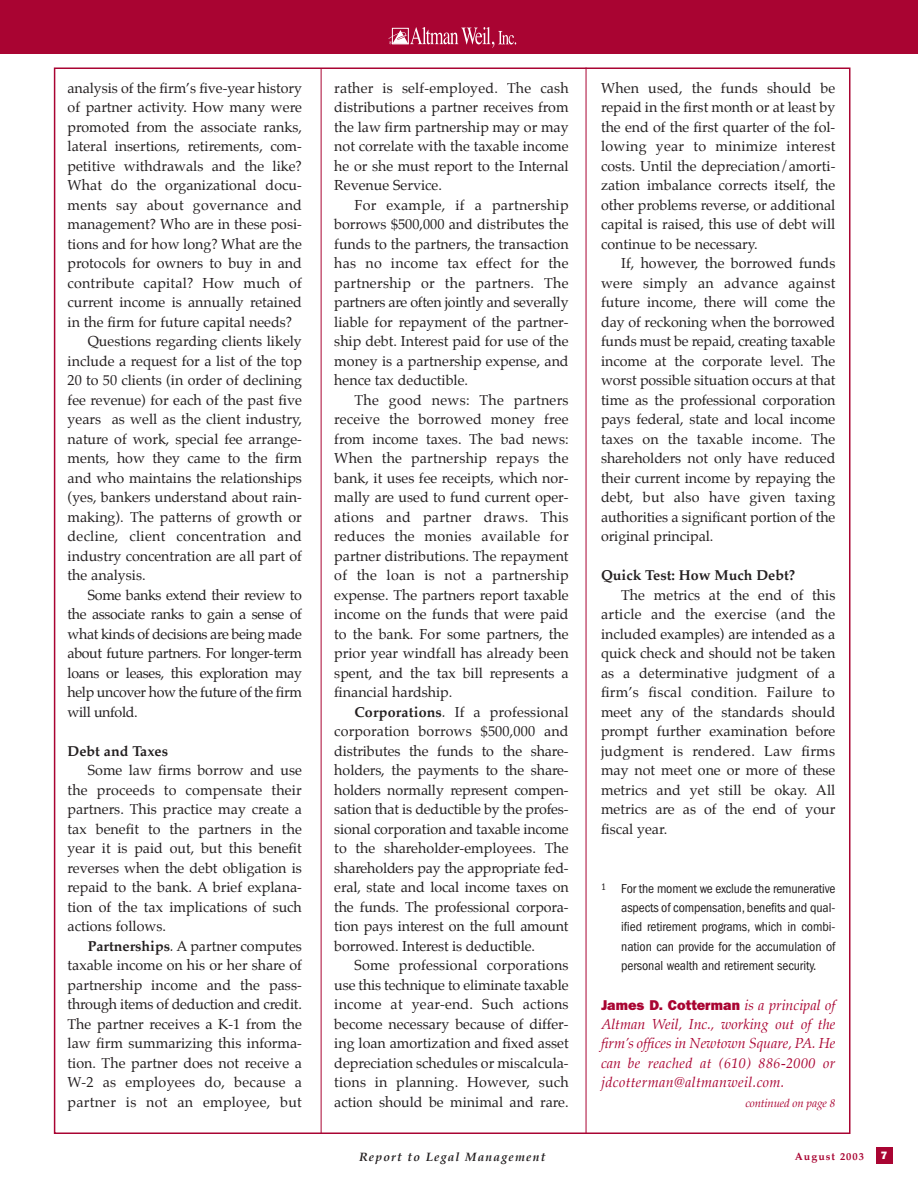
<style>
.page{position:relative;width:918px;height:1188px;background:#fff}
.page>*{position:absolute;margin:0;border:0;box-sizing:border-box;transform-origin:0 0}
.t1{font:14.25px/19.5px "Palatino";color:#231f20;text-align:justify}
.t2{font:14.25px "Palatino";letter-spacing:-.025em;color:#231f20}
.t3{font:italic 14.25px/19.5px "Palatino";letter-spacing:.025em;color:#a90432;text-align:justify}
.t4{font:700 14.25px "Palatino";color:#231f20}
.t5{font:14.25px "Palatino";letter-spacing:.02em;color:#231f20}
.t6{font:800 14.25px "Franklin Gothic";color:#a90432}
.t7{font:condensed 13.5px/19.5px "Franklin Gothic";letter-spacing:-.005em;color:#231f20;text-align:justify}
.t8{font:italic 700 12px "Palatino";letter-spacing:.1em;color:#231f20}
.t9{font:italic 11.4px "Palatino";letter-spacing:-.015em;color:#a90432}
.t10{font:800 10.8px "Franklin Gothic";color:#fff}
.t11{font:700 10.5px "Palatino";letter-spacing:.1em;color:#a90432}
.s1{font-weight:700}
.s2{font-style:italic}
.s3{font-size:9.75px}
.s4{font-family:"Palatino";font-weight:400;font-style:italic}
</style>
<div class="page">
<div style="left:0;top:0;width:918px;height:54px;background:#a90432"></div>
<div style="left:876px;top:1148px;width:16px;height:16px;background:#a90432"></div>
<svg style="left:388px;top:27px;width:128px;height:21px"></svg>
<hr style="left:321px;top:68px;width:1px;height:1066px;background:#a90432">
<hr style="left:586px;top:67px;width:1px;height:1067px;background:#a90432">
<p class="t1" style="left:68px;top:79px;width:236px">analysis of the firm’s five-year history</p>
<p class="t1" style="left:68px;top:99px;width:236px">of partner activity. How many were</p>
<p class="t1" style="left:68px;top:118px;width:236px">promoted from the associate ranks,</p>
<p class="t1" style="left:68px;top:138px;width:236px">lateral insertions, retirements, com-</p>
<p class="t1" style="left:68px;top:157px;width:236px">petitive withdrawals and the like?</p>
<p class="t1" style="left:68px;top:177px;width:236px">What do the organizational docu-</p>
<p class="t1" style="left:68px;top:196px;width:236px">ments say about governance and</p>
<p class="t1" style="left:68px;top:216px;width:236px">management? Who are in these posi-</p>
<p class="t1" style="left:68px;top:235px;width:236px">tions and for how long? What are the</p>
<p class="t1" style="left:68px;top:255px;width:236px">protocols for owners to buy in and</p>
<p class="t1" style="left:68px;top:274px;width:236px">contribute capital? How much of</p>
<p class="t1" style="left:68px;top:294px;width:236px">current income is annually retained</p>
<p class="t1" style="left:68px;top:313px;width:226px">in the firm for future capital needs?</p>
<p class="t1" style="left:88px;top:333px;width:216px">Questions regarding clients likely</p>
<p class="t1" style="left:68px;top:352px;width:236px">include a request for a list of the top</p>
<p class="t1" style="left:68px;top:372px;width:236px">20 to 50 clients (in order of declining</p>
<p class="t1" style="left:68px;top:391px;width:236px">fee revenue) for each of the past five</p>
<p class="t1" style="left:68px;top:411px;width:236px">years as well as the client industry,</p>
<p class="t1" style="left:68px;top:430px;width:236px">nature of work, special fee arrange-</p>
<p class="t1" style="left:68px;top:450px;width:236px">ments, how they came to the firm</p>
<p class="t1" style="left:68px;top:469px;width:236px">and who maintains the relationships</p>
<p class="t1" style="left:68px;top:489px;width:236px">(yes, bankers understand about rain-</p>
<p class="t1" style="left:68px;top:508px;width:236px">making). The patterns of growth or</p>
<p class="t5" style="left:68px;top:530px;width:236px">decline, client concentration and</p>
<p class="t1" style="left:68px;top:547px;width:236px">industry concentration are all part of</p>
<p class="t1" style="left:68px;top:567px;width:80px">the analysis.</p>
<p class="t2" style="left:88px;top:588px;width:216px">Some banks extend their review to</p>
<p class="t2" style="left:68px;top:608px;width:236px">the associate ranks to gain a sense of</p>
<p class="t2" style="left:68px;top:627px;width:236px">what kinds of decisions are being made</p>
<p class="t2" style="left:68px;top:647px;width:236px">about future partners. For longer-term</p>
<p class="t2" style="left:68px;top:666px;width:236px">loans or leases, this exploration may</p>
<p class="t2" style="left:68px;top:686px;width:236px">help uncover how the future of the firm</p>
<p class="t2" style="left:68px;top:705px;width:72px">will unfold.</p>
<p class="t4" style="left:68px;top:744px;width:102px">Debt and Taxes</p>
<p class="t1" style="left:68px;top:762px;width:236px;text-indent:20px">Some law firms borrow and use the proceeds to compensate their partners. This practice may create a tax benefit to the partners in the year it is paid out, but this benefit reverses when the debt obligation is repaid to the bank. A brief explana&shy;tion of the tax implications of such actions follows.</p>
<p class="t1" style="left:68px;top:937px;width:236px;text-indent:20px"><span class="s1">Partnerships</span><span class="s2">.</span> A partner computes taxable income on his or her share of partnership income and the pass&shy;through items of deduction and credit.<br>The partner receives a K-1 from the law firm summarizing this informa&shy;tion. The partner does not receive a W-2 as employees do, because a partner is not an employee, but</p>
<p class="t1" style="left:334px;top:79px;width:236px">rather is self-employed. The cash distributions a partner receives from the law firm partnership may or may not correlate with the taxable income he or she must report to the Internal Revenue Service.</p>
<p class="t1" style="left:334px;top:196px;width:236px;text-indent:20px">For example, if a partnership borrows $500,000 and distributes the funds to the partners, the transaction has no income tax effect for the partnership or the partners. The partners are often jointly and severally liable for repayment of the partner&shy;ship debt. Interest paid for use of the money is a partnership expense, and hence tax deductible.</p>
<p class="t1" style="left:334px;top:391px;width:236px;text-indent:20px">The good news: The partners receive the borrowed money free from income taxes. The bad news:<br>When the partnership repays the bank, it uses fee receipts, which nor&shy;mally are used to fund current oper&shy;ations and partner draws. This reduces the monies available for partner distributions. The repayment of the loan is not a partnership expense. The partners report taxable income on the funds that were paid to the bank. For some partners, the prior year windfall has already been spent, and the tax bill represents a financial hardship.</p>
<p class="t1" style="left:334px;top:703px;width:236px;text-indent:20px"><span class="s1">Corporations</span><span class="s2">.</span> If a professional corporation borrows $500,000 and distributes the funds to the share&shy;holders, the payments to the share&shy;holders normally represent compen&shy;sation that is deductible by the profes&shy;sional corporation and taxable income to the shareholder-employees. The shareholders pay the appropriate fed&shy;eral, state and local income taxes on the funds. The professional corpora&shy;tion pays interest on the full amount borrowed. Interest is deductible.</p>
<p class="t1" style="left:334px;top:957px;width:236px;text-indent:20px">Some professional corporations use this technique to eliminate taxable income at year-end. Such actions become necessary because of differ&shy;ing loan amortization and fixed asset depreciation schedules or miscalcula&shy;tions in planning. However, such action should be minimal and rare.</p>
<p class="t1" style="left:601px;top:79px;width:236px">When used, the funds should be repaid in the first month or at least by the end of the first quarter of the fol&shy;lowing year to minimize interest costs. Until the depreciation/amorti&shy;zation imbalance corrects itself, the other problems reverse, or additional capital is raised, this use of debt will continue to be necessary.</p>
<p class="t1" style="left:601px;top:255px;width:236px;text-indent:20px">If, however, the borrowed funds were simply an advance against future income, there will come the day of reckoning when the borrowed funds must be repaid, creating taxable income at the corporate level. The worst possible situation occurs at that time as the professional corporation pays federal, state and local income taxes on the taxable income. The shareholders not only have reduced their current income by repaying the debt, but also have given taxing authorities a significant portion of the original principal.</p>
<p class="t4" style="left:601px;top:569px;width:196px">Quick Test: How Much Debt?</p>
<p class="t1" style="left:601px;top:586px;width:236px;text-indent:20px">The metrics at the end of this article and the exercise (and the included examples) are intended as a quick check and should not be taken as a determinative judgment of a firm’s fiscal condition. Failure to meet any of the standards should prompt further examination before judgment is rendered. Law firms may not meet one or more of these metrics and yet still be okay. All metrics are as of the end of your fiscal year.</p>
<p class="t7" style="left:621px;top:879px;width:216px;text-indent:-20px"><span class="s3">1</span> For the moment we exclude the remunerative aspects of compensation, benefits and qual&shy;ified retirement programs, which in combi&shy;nation can provide for the accumulation of personal wealth and retirement security.</p>
<p class="t6" style="left:601px;top:1000px;width:236px">James D. Cotterman <span class="s4">is a principal of</span></p>
<p class="t3" style="left:601px;top:1015px;width:236px">Altman Weil, Inc., working out of the firm’s offices in Newtown Square, PA. He can be reached at (610) 886-2000 or jdcotterman@altmanweil.com.</p>
<p class="t9" style="left:745px;top:1098px;width:92px">continued on page 8</p>
<p class="t8" style="left:359px;top:1151px;width:188px">Report to Legal Management</p>
<p class="t11" style="left:795px;top:1151px;width:71px">August 2003</p>
<p class="t10" style="left:881px;top:1152px;width:8px">7</p>
</div>
